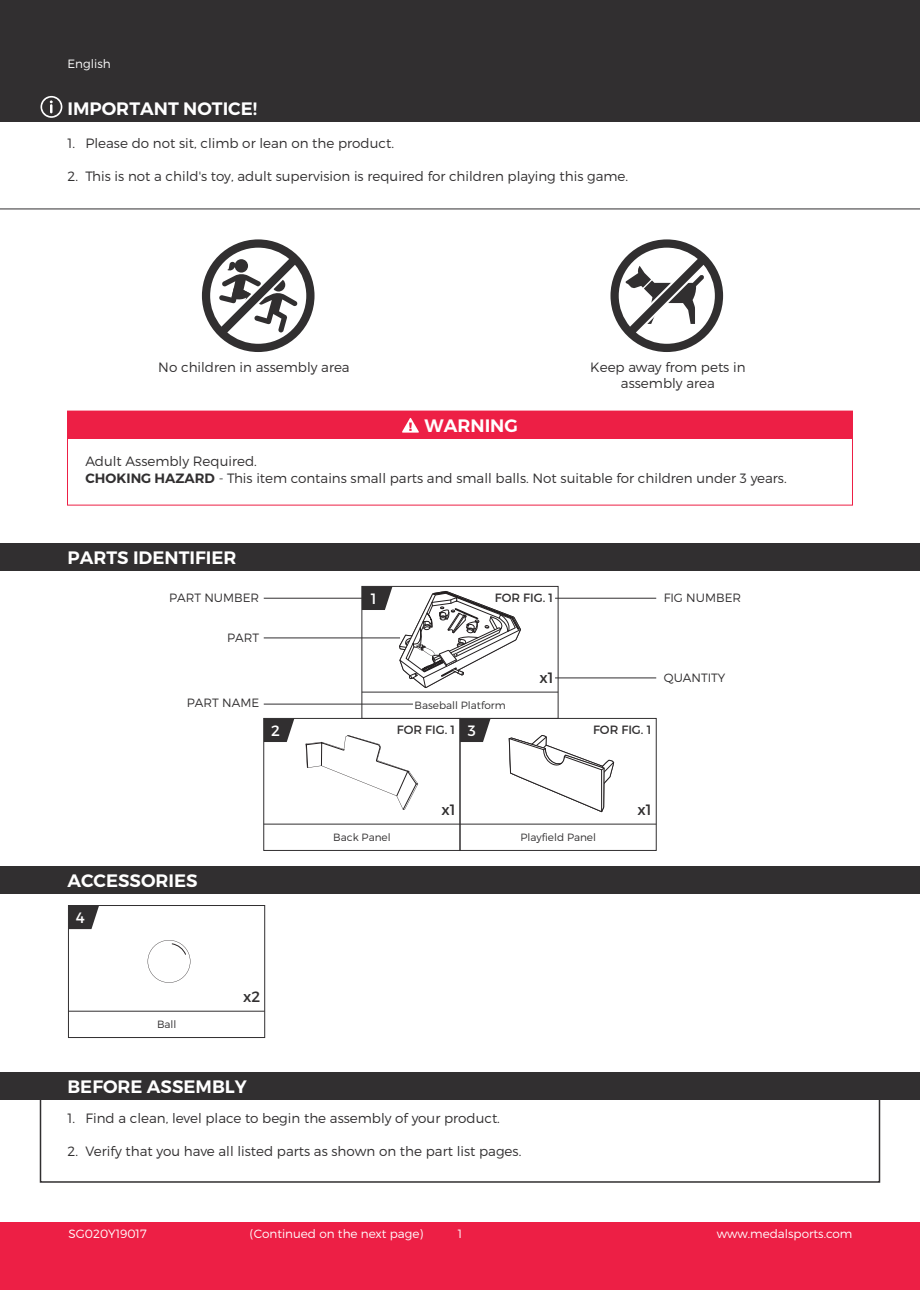
<style>
.page{position:relative;width:920px;height:1290px;background:#fff}
.page>*{position:absolute;margin:0;border:0;box-sizing:border-box;transform-origin:0 0}
.t1{font:600 18px "Montserrat";color:#fff}
.t2{font:15px "Montserrat";color:#312f30}
.t3{font:15px "Montserrat";color:#fff}
.t4{font:300 13.5px/16.5px "Montserrat";color:#312f30;text-align:center}
.t5{font:300 12px "Montserrat";color:#fff}
.t6{font:300 12px "Montserrat";color:#312f30}
.t7{font:12px "Montserrat";color:#312f30}
.t8{font:300 10.5px "Montserrat";color:#312f30}
.s1{font-weight:600}
</style>
<div class="page">
<div style="left:0;top:0;width:920px;height:122px;background:#312f30"></div>
<div style="left:0;top:1222px;width:920px;height:68px;background:#ed1f45"></div>
<svg style="left:41px;top:96px;width:21px;height:22px"></svg>
<div style="left:67px;top:411px;width:785px;height:27px;background:#ed1f45"></div>
<svg style="left:402px;top:418px;width:17px;height:15px"></svg>
<hr style="left:0;top:209px;width:920px;height:1px;background:#312f30">
<svg style="left:610px;top:239px;width:113px;height:113px"></svg>
<svg style="left:202px;top:239px;width:112px;height:113px"></svg>
<div style="left:0;top:866px;width:920px;height:27px;background:#312f30"></div>
<div style="left:0;top:543px;width:920px;height:27px;background:#312f30"></div>
<div style="left:263px;top:718px;width:197px;height:133px;border:1px solid #312f30"></div>
<svg style="left:264px;top:718px;width:30px;height:24px"></svg>
<hr style="left:264px;top:824px;width:196px;height:1px;background:#312f30">
<div style="left:460px;top:718px;width:197px;height:133px;border:1px solid #312f30"></div>
<hr style="left:460px;top:824px;width:196px;height:1px;background:#312f30">
<div style="left:68px;top:905px;width:197px;height:133px;border:1px solid #312f30"></div>
<svg style="left:68px;top:905px;width:31px;height:24px"></svg>
<hr style="left:68px;top:1011px;width:197px;height:1px;background:#312f30">
<hr style="left:264px;top:598px;width:104px;height:1px;background:#312f30">
<hr style="left:555px;top:598px;width:101px;height:1px;background:#312f30">
<hr style="left:555px;top:677px;width:101px;height:1px;background:#312f30">
<hr style="left:264px;top:704px;width:149px;height:1px;background:#312f30">
<hr style="left:264px;top:637px;width:136px;height:1px;background:#312f30">
<svg style="left:306px;top:586px;width:308px;height:226px"></svg>
<svg style="left:148px;top:940px;width:42px;height:43px"></svg>
<div style="left:0;top:1072px;width:920px;height:27px;background:#312f30"></div>
<div style="left:40px;top:1098px;width:840px;height:85px;border:2px solid #312f30"></div>
<p class="t5" style="left:68px;top:56px;width:45px">English</p>
<h1 class="t1" style="left:67px;top:97px;width:191px">IMPORTANT NOTICE!</h1>
<p class="t4" style="left:68px;top:135px;width:9px">1.</p>
<p class="t4" style="left:68px;top:168px;width:12px">2.</p>
<p class="t4" style="left:85px;top:135px;width:310px">Please do not sit, climb or lean on the product.</p>
<p class="t4" style="left:85px;top:168px;width:544px">This is not a child's toy, adult supervision is required for children playing this game.</p>
<p class="t4" style="left:158px;top:359px;width:193px">No children in assembly area</p>
<p class="t4" style="left:590px;top:359px;width:157px">Keep away from pets in assembly area</p>
<h1 class="t1" style="left:425px;top:414px;width:95px">WARNING</h1>
<p class="t4" style="left:86px;top:453px;width:703px;text-align:left">Adult Assembly Required.<br><span class="s1">CHOKING HAZARD</span> - This item contains small parts and small balls. Not suitable for children under 3 years.</p>
<h1 class="t1" style="left:67px;top:546px;width:171px">PARTS IDENTIFIER</h1>
<p class="t7" style="left:495px;top:590px;width:60px">FOR FIG. 1</p>
<p class="t6" style="left:169px;top:590px;width:92px">PART NUMBER</p>
<p class="t6" style="left:664px;top:590px;width:79px">FIG NUMBER</p>
<p class="t3" style="left:371px;top:589px;width:7px">1</p>
<p class="t6" style="left:227px;top:630px;width:34px">PART</p>
<p class="t6" style="left:187px;top:696px;width:74px">PART NAME</p>
<p class="t3" style="left:271px;top:721px;width:10px">2</p>
<p class="t8" style="left:414px;top:699px;width:93px">Baseball Platform</p>
<p class="t7" style="left:397px;top:722px;width:60px">FOR FIG. 1</p>
<p class="t3" style="left:468px;top:721px;width:10px">3</p>
<p class="t2" style="left:539px;top:669px;width:16px">x1</p>
<p class="t6" style="left:664px;top:670px;width:63px">QUANTITY</p>
<p class="t7" style="left:593px;top:722px;width:60px">FOR FIG. 1</p>
<h1 class="t1" style="left:67px;top:869px;width:132px">ACCESSORIES</h1>
<p class="t3" style="left:76px;top:908px;width:10px">4</p>
<p class="t8" style="left:157px;top:1018px;width:21px">Ball</p>
<p class="t2" style="left:243px;top:988px;width:19px">x2</p>
<p class="t8" style="left:333px;top:831px;width:59px">Back Panel</p>
<p class="t2" style="left:441px;top:801px;width:16px">x1</p>
<p class="t8" style="left:520px;top:831px;width:77px">Playfield Panel</p>
<h1 class="t1" style="left:67px;top:1075px;width:181px">BEFORE ASSEMBLY</h1>
<p class="t4" style="left:85px;top:1110px;width:416px">Find a clean, level place to begin the assembly of your product.</p>
<p class="t4" style="left:85px;top:1143px;width:437px">Verify that you have all listed parts as shown on the part list pages.</p>
<p class="t4" style="left:67px;top:1110px;width:9px">1.</p>
<p class="t4" style="left:67px;top:1143px;width:12px">2.</p>
<p class="t2" style="left:638px;top:801px;width:16px">x1</p>
<p class="t5" style="left:68px;top:1226px;width:80px">SG020Y19017</p>
<p class="t5" style="left:250px;top:1226px;width:175px">(Continued on the next page)</p>
<p class="t5" style="left:458px;top:1226px;width:6px">1</p>
<p class="t5" style="left:717px;top:1226px;width:137px">www.medalsports.com</p>
</div>
